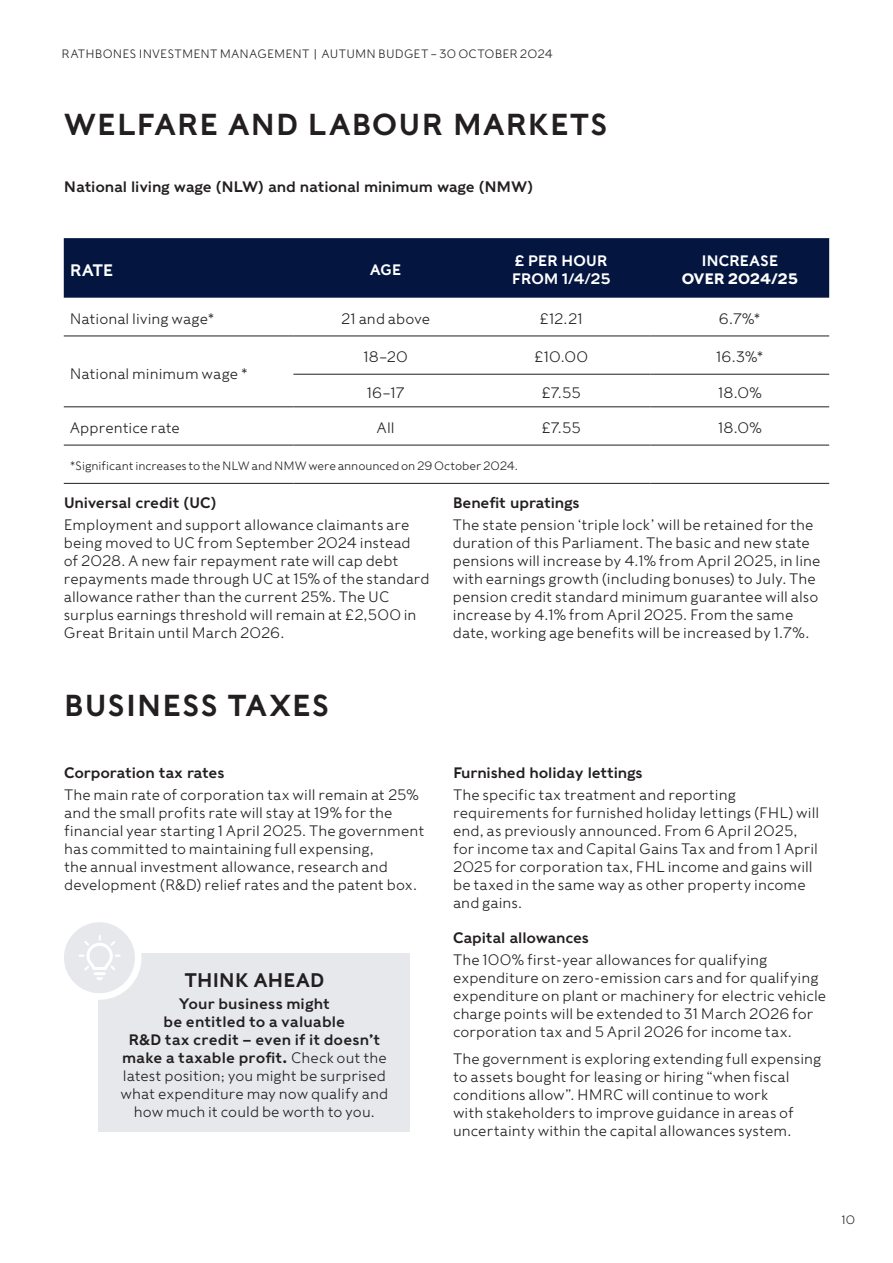
<style>
.page{position:relative;width:893px;height:1263px;background:#fff}
.page>*{position:absolute;margin:0;border:0;box-sizing:border-box;transform-origin:0 0}
.Main_header{font:30px "Rathbones Sans";letter-spacing:.015em;color:#231f20}
.Body_copy{font:19.5px "Rathbones Sans";letter-spacing:-.02em;color:#231f20}
.Table_heading{font:16.5px "Rathbones Sans";color:#fff}
.Body_copy-2{font:300 15px/18px "Rathbones Sans";letter-spacing:.005em;color:#231f20}
.Sub_heading{font:15px "Rathbones Sans";letter-spacing:-.01em;color:#231f20}
.Table_text{font:300 15px "Rathbones Sans";letter-spacing:.005em;color:#231f20}
.Table_text_Centr{font:300 15px "Rathbones Sans";letter-spacing:.005em;color:#231f20}
.Table_heading-2{font:15px/18px "Rathbones Sans";letter-spacing:-.025em;color:#fff}
.Table_heading-3{font:700 15px/18px "Rathbones Sans";letter-spacing:-.02em;color:#fff;text-align:center}
.Captions{font:300 12px "Rathbones Sans";letter-spacing:-.005em;color:#231f20}
.t1{font:300 12px "Rathbones Sans";letter-spacing:.015em;color:#242021}
.s1{font-weight:400}
</style>
<div class="page">
<div style="left:64px;top:238px;width:765px;height:60px;background:#041640"></div>
<hr style="left:64px;top:336px;width:229px;height:1px;background:#231f20">
<hr style="left:293px;top:336px;width:179px;height:1px;background:#231f20">
<hr style="left:472px;top:336px;width:179px;height:1px;background:#231f20">
<hr style="left:651px;top:336px;width:178px;height:1px;background:#231f20">
<hr style="left:293px;top:374px;width:179px;height:1px;background:#231f20">
<hr style="left:472px;top:374px;width:179px;height:1px;background:#231f20">
<hr style="left:651px;top:374px;width:178px;height:1px;background:#231f20">
<hr style="left:64px;top:406px;width:229px;height:1px;background:#231f20">
<hr style="left:293px;top:406px;width:179px;height:1px;background:#231f20">
<hr style="left:472px;top:406px;width:179px;height:1px;background:#231f20">
<hr style="left:651px;top:406px;width:178px;height:1px;background:#231f20">
<hr style="left:64px;top:445px;width:229px;height:1px;background:#231f20">
<hr style="left:293px;top:445px;width:179px;height:1px;background:#231f20">
<hr style="left:472px;top:445px;width:179px;height:1px;background:#231f20">
<hr style="left:651px;top:445px;width:178px;height:1px;background:#231f20">
<hr style="left:64px;top:483px;width:229px;height:1px;background:#231f20">
<hr style="left:293px;top:483px;width:179px;height:1px;background:#231f20">
<hr style="left:472px;top:483px;width:179px;height:1px;background:#231f20">
<hr style="left:651px;top:483px;width:178px;height:1px;background:#231f20">
<div style="left:99px;top:953px;width:311px;height:179px;background:#e6e8ec"></div>
<svg style="left:61px;top:919px;width:77px;height:77px;fill:#e6e8ec"></svg>
<svg style="left:79px;top:935px;width:42px;height:45px"></svg>
<div style="left:57px;top:916px;width:84px;height:84px;border:7px solid #fff;border-radius:50%"></div>
<p class="t1" style="left:62px;top:47px;width:493px">RATHBONES INVESTMENT MANAGEMENT | AUTUMN BUDGET – 30 OCTOBER 2O24</p>
<p class="Main_header" style="left:64px;top:105px;width:546px">WELFARE AND LABOUR MARKETS</p>
<p class="Sub_heading" style="left:64px;top:177px;width:471px">National living wage (NLW) and national minimum wage (NMW)</p>
<p class="Table_heading" style="left:70px;top:259px;width:45px">RATE</p>
<p class="Table_heading-2" style="left:370px;top:260px;width:33px">AGE</p>
<p class="Table_heading-2" style="left:512px;top:251px;width:100px">£ PER HOUR<br>FROM 1/4/25</p>
<p class="Table_heading-3" style="left:682px;top:252px;width:118px"><span class="s1">INCREASE<br></span>OVER 2024/25</p>
<p class="Table_text" style="left:70px;top:309px;width:146px">National living wage*</p>
<p class="Table_text" style="left:341px;top:309px;width:91px">21 and above</p>
<p class="Table_text_Centr" style="left:540px;top:309px;width:44px">£12.21</p>
<p class="Table_text_Centr" style="left:719px;top:309px;width:43px">6.7%*</p>
<p class="Table_text" style="left:70px;top:364px;width:180px">National minimum wage *</p>
<p class="Table_text" style="left:363px;top:348px;width:46px">18–20</p>
<p class="Table_text" style="left:534px;top:348px;width:55px">£10.00</p>
<p class="Table_text_Centr" style="left:716px;top:348px;width:49px">16.3%*</p>
<p class="Table_text" style="left:367px;top:383px;width:39px">16–17</p>
<p class="Table_text" style="left:542px;top:383px;width:41px">£7.55</p>
<p class="Table_text_Centr" style="left:718px;top:383px;width:45px">18.0%</p>
<p class="Table_text" style="left:70px;top:418px;width:112px">Apprentice rate</p>
<p class="Table_text" style="left:377px;top:418px;width:20px">All</p>
<p class="Table_text" style="left:542px;top:418px;width:41px">£7.55</p>
<p class="Table_text_Centr" style="left:718px;top:418px;width:45px">18.0%</p>
<p class="Captions" style="left:70px;top:458px;width:450px">*Significant increases to the NLW and NMW were announced on 29 October 2024.</p>
<p class="Sub_heading" style="left:64px;top:493px;width:154px">Universal credit (UC)</p>
<p class="Body_copy-2" style="left:64px;top:515px;width:367px">Employment and support allowance claimants are being moved to UC from September 2024 instead<br>of 2028. A new fair repayment rate will cap debt repayments made through UC at 15% of the standard allowance rather than the current 25%. The UC surplus earnings threshold will remain at £2,500 in Great Britain until March 2026.</p>
<p class="Sub_heading" style="left:453px;top:493px;width:128px">Benefit upratings</p>
<p class="Body_copy-2" style="left:453px;top:515px;width:369px">The state pension ‘triple lock’ will be retained for the duration of this Parliament. The basic and new state pensions will increase by 4.1% from April 2025, in line with earnings growth (including bonuses) to July. The pension credit standard minimum guarantee will also increase by 4.1% from April 2025. From the same date, working age benefits will be increased by 1.7%.</p>
<p class="Main_header" style="left:64px;top:685px;width:267px">BUSINESS TAXES</p>
<p class="Sub_heading" style="left:64px;top:763px;width:162px">Corporation tax rates</p>
<p class="Body_copy-2" style="left:64px;top:785px;width:362px">The main rate of corporation tax will remain at 25% and the small profits rate will stay at 19% for the financial year starting 1 April 2025. The government has committed to maintaining full expensing,<br>the annual investment allowance, research and development (R&amp;D) relief rates and the patent box.</p>
<p class="Body_copy" style="left:185px;top:967px;width:141px">THINK AHEAD</p>
<p class="Body_copy-2" style="left:121px;top:994px;width:269px;text-align:center"><span class="s1">Your business might<br>be entitled to a valuable<br>R&amp;D tax credit – even if it doesn’t make a taxable profit.</span> Check out the latest position; you might be surprised what expenditure may now qualify and how much it could be worth to you.</p>
<p class="Sub_heading" style="left:453px;top:763px;width:191px">Furnished holiday lettings</p>
<p class="Body_copy-2" style="left:453px;top:785px;width:368px">The specific tax treatment and reporting requirements for furnished holiday lettings (FHL) will end, as previously announced. From 6 April 2025, for income tax and Capital Gains Tax and from 1 April 2025 for corporation tax, FHL income and gains will be taxed in the same way as other property income and gains.</p>
<p class="Sub_heading" style="left:453px;top:928px;width:137px">Capital allowances</p>
<p class="Body_copy-2" style="left:453px;top:951px;width:375px">The 100% first-year allowances for qualifying expenditure on zero-emission cars and for qualifying expenditure on plant or machinery for electric vehicle charge points will be extended to 31 March 2026 for corporation tax and 5 April 2026 for income tax.</p>
<p class="Body_copy-2" style="left:453px;top:1049px;width:370px">The government is exploring extending full expensing to assets bought for leasing or hiring “when fiscal conditions allow”. HMRC will continue to work<br>with stakeholders to improve guidance in areas of uncertainty within the capital allowances system.</p>
<p class="Captions" style="left:841px;top:1212px;width:15px">10</p>
</div>
